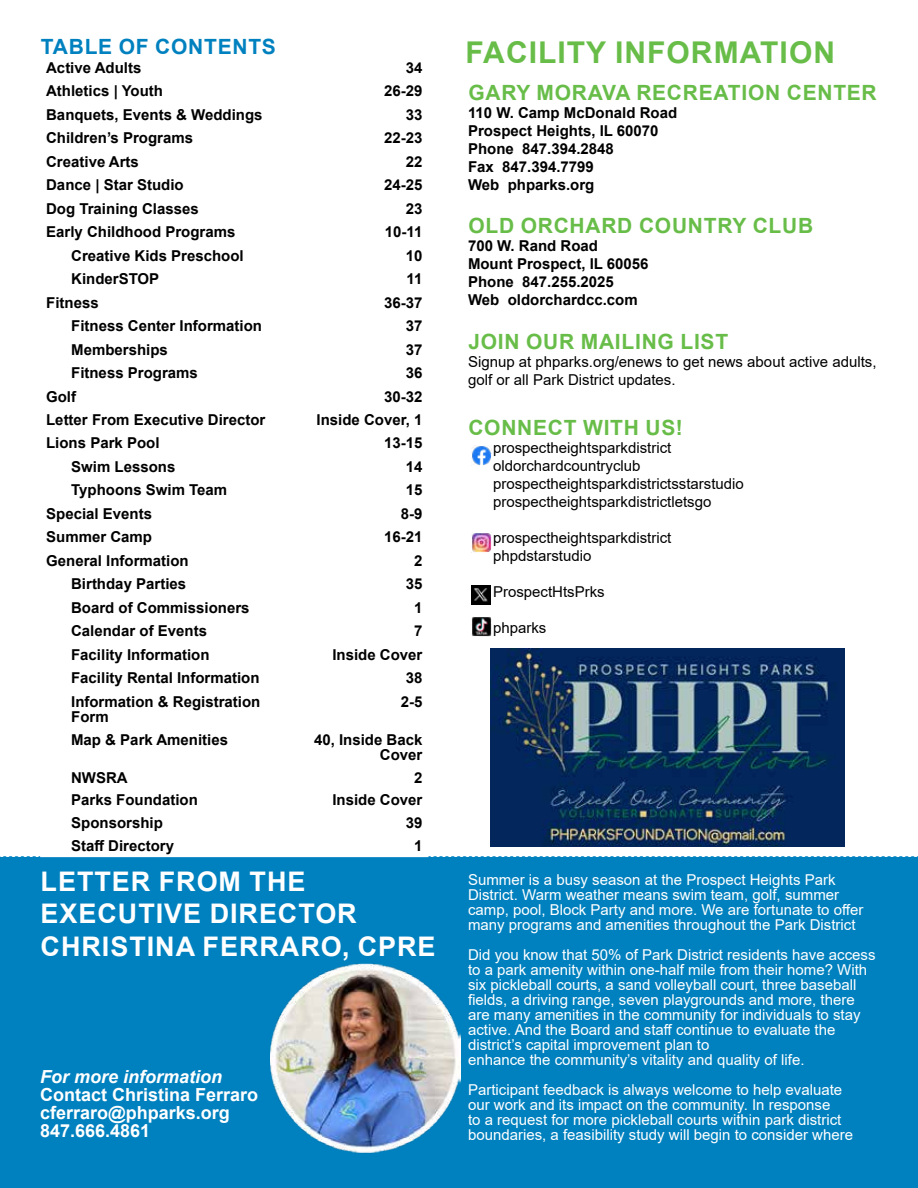
<style>
.page{position:relative;width:918px;height:1188px;background:#fff}
.page>*{position:absolute;margin:0;border:0;box-sizing:border-box;transform-origin:0 0}
.t1{font:700 30px "Arial";letter-spacing:.035em;color:#68bd49}
.t2{font:700 27px/32.4px "Arial";letter-spacing:.035em;color:#fff}
.t3{font:700 21px "Arial";letter-spacing:.035em;color:#68bd49}
.t4{font:700 21px "Arial";letter-spacing:.035em;color:#0081bf}
.t5{font:700 18px/18px "Arial";color:#fff}
.t6{font:italic 700 18px "Arial";color:#fff}
.t7{font:700 15px/18px "Arial";color:#000}
.t8{font:15px/15px "Arial";color:#fff}
.t9{font:15px/18px "Arial";color:#000}
</style>
<div class="page">
<div style="left:0;top:856px;width:918px;height:332px;background:#0081bf"></div>
<img style="left:271px;top:936px;width:190px;height:243px">
<img style="left:471px;top:445px;width:21px;height:21px">
<img style="left:471px;top:532px;width:21px;height:21px">
<img style="left:471px;top:617px;width:21px;height:20px">
<img style="left:471px;top:585px;width:19px;height:19px">
<img style="left:490px;top:648px;width:354px;height:199px">
<h3 class="t4" style="left:41px;top:32px;width:237px">TABLE OF CONTENTS</h3>
<p class="t7" style="left:46px;top:59px;width:97px">Active Adults</p>
<p class="t7" style="left:406px;top:59px;width:18px">34</p>
<p class="t7" style="left:46px;top:82px;width:118px">Athletics | Youth</p>
<p class="t7" style="left:384px;top:82px;width:40px">26-29</p>
<p class="t7" style="left:46px;top:106px;width:218px">Banquets, Events &amp; Weddings</p>
<p class="t7" style="left:406px;top:106px;width:18px">33</p>
<p class="t7" style="left:46px;top:129px;width:148px">Children’s Programs</p>
<p class="t7" style="left:384px;top:129px;width:40px">22-23</p>
<p class="t7" style="left:46px;top:153px;width:94px">Creative Arts</p>
<p class="t7" style="left:406px;top:153px;width:18px">22</p>
<p class="t7" style="left:46px;top:176px;width:139px">Dance | Star Studio</p>
<p class="t7" style="left:384px;top:176px;width:40px">24-25</p>
<p class="t7" style="left:46px;top:200px;width:154px">Dog Training Classes</p>
<p class="t7" style="left:406px;top:200px;width:18px">23</p>
<p class="t7" style="left:46px;top:223px;width:191px">Early Childhood Programs</p>
<p class="t7" style="left:385px;top:223px;width:39px">10-11</p>
<p class="t7" style="left:71px;top:247px;width:174px">Creative Kids Preschool</p>
<p class="t7" style="left:406px;top:247px;width:18px">10</p>
<p class="t7" style="left:71px;top:270px;width:90px">KinderSTOP</p>
<p class="t7" style="left:407px;top:270px;width:17px">11</p>
<p class="t7" style="left:46px;top:294px;width:54px">Fitness</p>
<p class="t7" style="left:384px;top:294px;width:40px">36-37</p>
<p class="t7" style="left:71px;top:317px;width:192px">Fitness Center Information</p>
<p class="t7" style="left:406px;top:317px;width:18px">37</p>
<p class="t7" style="left:71px;top:340px;width:98px">Memberships</p>
<p class="t7" style="left:406px;top:340px;width:18px">37</p>
<p class="t7" style="left:71px;top:364px;width:128px">Fitness Programs</p>
<p class="t7" style="left:406px;top:364px;width:18px">36</p>
<p class="t7" style="left:46px;top:387px;width:32px">Golf</p>
<p class="t7" style="left:384px;top:387px;width:40px">30-32</p>
<p class="t7" style="left:46px;top:411px;width:221px">Letter From Executive Director</p>
<p class="t7" style="left:317px;top:411px;width:107px">Inside Cover, 1</p>
<p class="t7" style="left:46px;top:434px;width:115px">Lions Park Pool</p>
<p class="t7" style="left:384px;top:434px;width:40px">13-15</p>
<p class="t7" style="left:71px;top:458px;width:106px">Swim Lessons</p>
<p class="t7" style="left:406px;top:458px;width:18px">14</p>
<p class="t7" style="left:71px;top:481px;width:158px">Typhoons Swim Team</p>
<p class="t7" style="left:406px;top:481px;width:18px">15</p>
<p class="t7" style="left:46px;top:505px;width:107px">Special Events</p>
<p class="t7" style="left:401px;top:505px;width:23px">8-9</p>
<p class="t7" style="left:46px;top:528px;width:107px">Summer Camp</p>
<p class="t7" style="left:384px;top:528px;width:40px">16-21</p>
<p class="t7" style="left:46px;top:552px;width:144px">General Information</p>
<p class="t7" style="left:414px;top:552px;width:10px">2</p>
<p class="t7" style="left:71px;top:575px;width:117px">Birthday Parties</p>
<p class="t7" style="left:406px;top:575px;width:18px">35</p>
<p class="t7" style="left:71px;top:599px;width:180px">Board of Commissioners</p>
<p class="t7" style="left:414px;top:599px;width:10px">1</p>
<p class="t7" style="left:71px;top:622px;width:137px">Calendar of Events</p>
<p class="t7" style="left:414px;top:622px;width:10px">7</p>
<p class="t7" style="left:71px;top:646px;width:140px">Facility Information</p>
<p class="t7" style="left:332px;top:646px;width:92px">Inside Cover</p>
<p class="t7" style="left:71px;top:669px;width:190px">Facility Rental Information</p>
<p class="t7" style="left:406px;top:669px;width:18px">38</p>
<p class="t7" style="left:71px;top:694px;width:191px;line-height:15px">Information &amp; Registration<br>Form</p>
<p class="t7" style="left:401px;top:693px;width:23px">2-5</p>
<p class="t7" style="left:71px;top:730px;width:158px">Map &amp; Park Amenities</p>
<p class="t7" style="left:314px;top:732px;width:110px;line-height:15px;text-align:right">40, Inside Back<br>Cover</p>
<p class="t7" style="left:71px;top:768px;width:58px">NWSRA</p>
<p class="t7" style="left:414px;top:768px;width:10px">2</p>
<p class="t7" style="left:71px;top:791px;width:128px">Parks Foundation</p>
<p class="t7" style="left:332px;top:791px;width:92px">Inside Cover</p>
<p class="t7" style="left:71px;top:814px;width:93px">Sponsorship</p>
<p class="t7" style="left:406px;top:814px;width:18px">39</p>
<p class="t7" style="left:71px;top:837px;width:104px">Staff Directory</p>
<p class="t7" style="left:414px;top:837px;width:10px">1</p>
<h2 class="t2" style="left:41px;top:866px;width:396px">LETTER FROM THE<br>EXECUTIVE DIRECTOR<br>CHRISTINA FERRARO, CPRE</h2>
<p class="t6" style="left:40px;top:1064px;width:184px">For more information</p>
<p class="t5" style="left:40px;top:1085px;width:220px">Contact Christina Ferraro cferraro@phparks.org<br>847.666.4861</p>
<h1 class="t1" style="left:466px;top:31px;width:371px">FACILITY INFORMATION</h1>
<h3 class="t3" style="left:468px;top:78px;width:410px">GARY MORAVA RECREATION CENTER</h3>
<p class="t7" style="left:468px;top:104px;width:211px">110 W. Camp McDonald Road<br>Prospect Heights, IL 60070<br>Phone 847.394.2848<br>Fax 847.394.7799<br>Web phparks.org</p>
<h3 class="t3" style="left:468px;top:211px;width:346px">OLD ORCHARD COUNTRY CLUB</h3>
<p class="t7" style="left:468px;top:237px;width:182px">700 W. Rand Road<br>Mount Prospect, IL 60056<br>Phone 847.255.2025<br>Web oldorchardcc.com</p>
<h3 class="t3" style="left:468px;top:326px;width:261px">JOIN OUR MAILING LIST</h3>
<p class="t9" style="left:468px;top:352px;width:410px">Signup at phparks.org/enews to get news about active adults, golf or all Park District updates.</p>
<h3 class="t3" style="left:468px;top:413px;width:216px">CONNECT WITH US!</h3>
<p class="t9" style="left:493px;top:439px;width:252px">prospectheightsparkdistrict oldorchardcountryclub prospectheightsparkdistrictsstarstudio prospectheightsparkdistrictletsgo</p>
<p class="t9" style="left:493px;top:529px;width:180px">prospectheightsparkdistrict phpdstarstudio</p>
<p class="t9" style="left:493px;top:583px;width:113px">ProspectHtsPrks</p>
<p class="t9" style="left:493px;top:619px;width:55px">phparks</p>
<p class="t8" style="left:468px;top:873px;width:397px">Summer is a busy season at the Prospect Heights Park District. Warm weather means swim team, golf, summer camp, pool, Block Party and more. We are fortunate to offer many programs and amenities throughout the Park District</p>
<p class="t8" style="left:468px;top:948px;width:409px">Did you know that 50% of Park District residents have access to a park amenity within one-half mile from their home? With six pickleball courts, a sand volleyball court, three baseball fields, a driving range, seven playgrounds and more, there are many amenities in the community for individuals to stay active. And the Board and staff continue to evaluate the district’s capital improvement plan to<br>enhance the community’s vitality and quality of life.</p>
<p class="t8" style="left:468px;top:1083px;width:387px">Participant feedback is always welcome to help evaluate our work and its impact on the community. In response<br>to a request for more pickleball courts within park district boundaries, a feasibility study will begin to consider where</p>
</div>
